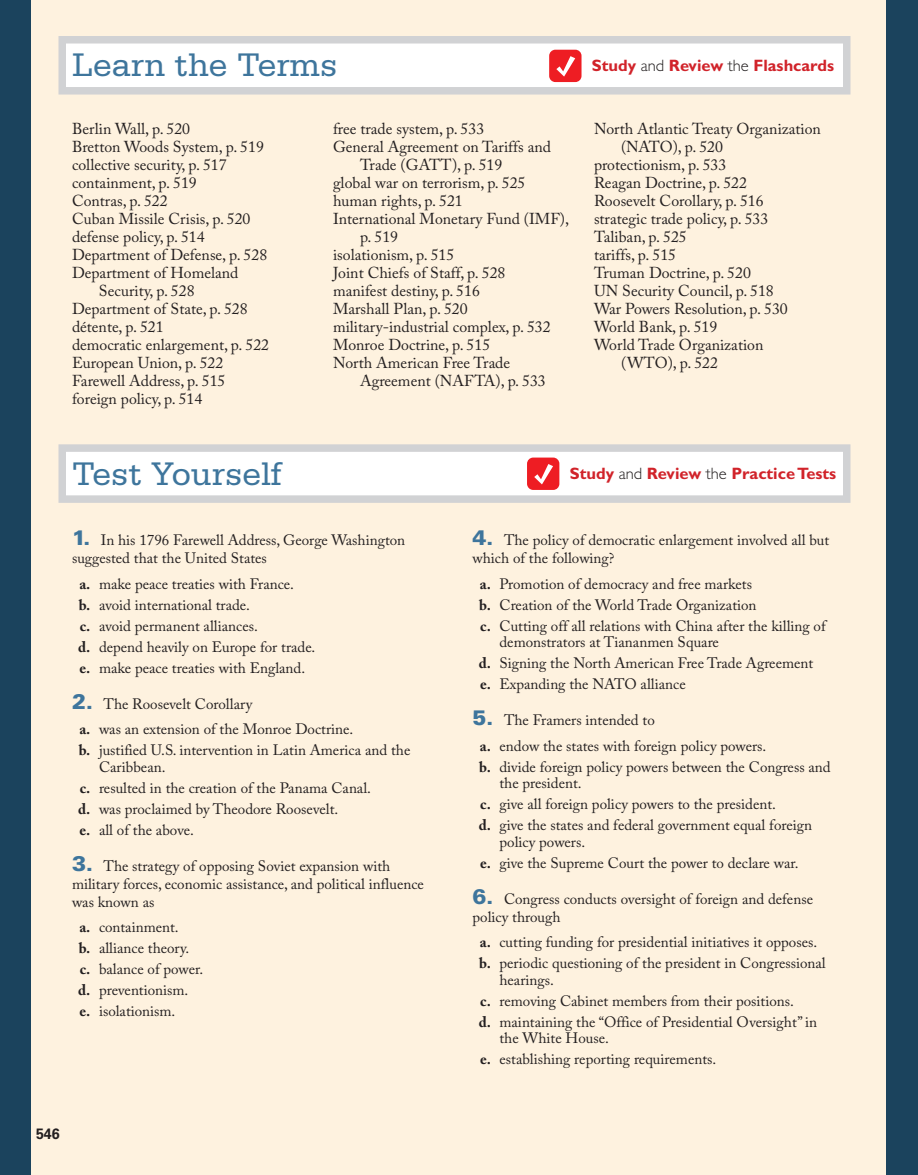
<style>
.page{position:relative;width:918px;height:1175px;background:#fff}
.page>*{position:absolute;margin:0;border:0;box-sizing:border-box;transform-origin:0 0}
.t1{font:34.5px "Serifa Std";letter-spacing:-.005em;color:#3e759c}
.t2{font:700 16.5px "Gill Sans Std";color:#d1232a}
.t3{font:15.75px "Adobe Caslon Pro";color:#231f20}
.t4{font:15px/21px "Adobe Caslon Pro";color:#231f20}
.t5{font:700 15px "Univers LT Std";color:#231f20;scale:.95 1}
.s1{font-weight:300;color:#231f20}
.s2{font-family:"Univers LT Std";font-weight:900;font-size:21px;color:#3e759c}
.s3{font-weight:700}
</style>
<div class="page">
<div style="left:0;top:0;width:918px;height:1174px;background:#fef2df"></div>
<div style="left:0;top:0;width:32px;height:1174px;background:#1b435d"></div>
<div style="left:886px;top:0;width:32px;height:1174px;background:#1b435d"></div>
<div style="left:58px;top:36px;width:792px;height:58px;background:#fff;border:8px solid #d1d2d4"></div>
<div style="left:58px;top:444px;width:792px;height:59px;background:#fff;border:8px solid #d1d2d4"></div>
<div style="left:549px;top:50px;width:33px;height:32px;background:#ee1d23;border-radius:6px"></div>
<svg style="left:556px;top:56px;width:19px;height:21px"></svg>
<div style="left:527px;top:457px;width:32px;height:33px;background:#ee1d23;border-radius:6px"></div>
<svg style="left:534px;top:464px;width:19px;height:20px"></svg>
<h1 class="t1" style="left:72px;top:46px;width:267px">Learn the Terms</h1>
<p class="t3" style="left:72px;top:119px;width:120px">Berlin Wall, p. 520</p>
<p class="t3" style="left:72px;top:137px;width:193px">Bretton Woods System, p. 519</p>
<p class="t3" style="left:72px;top:155px;width:156px">collective security, p. 517</p>
<p class="t3" style="left:72px;top:173px;width:126px">containment, p. 519</p>
<p class="t3" style="left:72px;top:191px;width:97px">Contras, p. 522</p>
<p class="t3" style="left:72px;top:209px;width:180px">Cuban Missile Crisis, p. 520</p>
<p class="t3" style="left:72px;top:227px;width:134px">defense policy, p. 514</p>
<p class="t3" style="left:72px;top:245px;width:197px">Department of Defense, p. 528</p>
<p class="t3" style="left:72px;top:263px;width:168px">Department of Homeland</p>
<p class="t3" style="left:99px;top:281px;width:97px">Security, p. 528</p>
<p class="t3" style="left:72px;top:299px;width:177px">Department of State, p. 528</p>
<p class="t3" style="left:72px;top:317px;width:93px">détente, p. 521</p>
<p class="t3" style="left:72px;top:335px;width:199px">democratic enlargement, p. 522</p>
<p class="t3" style="left:72px;top:353px;width:153px">European Union, p. 522</p>
<p class="t3" style="left:72px;top:371px;width:155px">Farewell Address, p. 515</p>
<p class="t3" style="left:72px;top:389px;width:132px">foreign policy, p. 514</p>
<p class="t3" style="left:333px;top:119px;width:153px">free trade system, p. 533</p>
<p class="t3" style="left:333px;top:137px;width:220px">General Agreement on Tariffs and</p>
<p class="t3" style="left:360px;top:155px;width:144px">Trade (GATT), p. 519</p>
<p class="t3" style="left:333px;top:173px;width:194px">global war on terrorism, p. 525</p>
<p class="t3" style="left:333px;top:191px;width:131px">human rights, p. 521</p>
<p class="t3" style="left:333px;top:209px;width:238px">International Monetary Fund (IMF),</p>
<p class="t3" style="left:360px;top:227px;width:40px">p. 519</p>
<p class="t3" style="left:333px;top:245px;width:123px">isolationism, p. 515</p>
<p class="t3" style="left:333px;top:263px;width:174px">Joint Chiefs of Staff, p. 528</p>
<p class="t3" style="left:333px;top:281px;width:148px">manifest destiny, p. 516</p>
<p class="t3" style="left:333px;top:299px;width:136px">Marshall Plan, p. 520</p>
<p class="t3" style="left:333px;top:317px;width:219px">military-industrial complex, p. 532</p>
<p class="t3" style="left:333px;top:335px;width:159px">Monroe Doctrine, p. 515</p>
<p class="t3" style="left:333px;top:353px;width:179px">North American Free Trade</p>
<p class="t3" style="left:360px;top:371px;width:187px">Agreement (NAFTA), p. 533</p>
<p class="t2" style="left:592px;top:56px;width:244px">Study <span class="s1">and</span> Review <span class="s1">the</span> Flashcards</p>
<p class="t3" style="left:594px;top:119px;width:228px">North Atlantic Treaty Organization</p>
<p class="t3" style="left:621px;top:137px;width:103px">(NATO), p. 520</p>
<p class="t3" style="left:594px;top:155px;width:134px">protectionism, p. 533</p>
<p class="t3" style="left:594px;top:173px;width:155px">Reagan Doctrine, p. 522</p>
<p class="t3" style="left:594px;top:191px;width:171px">Roosevelt Corollary, p. 516</p>
<p class="t3" style="left:594px;top:209px;width:176px">strategic trade policy, p. 533</p>
<p class="t3" style="left:594px;top:227px;width:94px">Taliban, p. 525</p>
<p class="t3" style="left:594px;top:245px;width:84px">tariffs, p. 515</p>
<p class="t3" style="left:594px;top:263px;width:158px">Truman Doctrine, p. 520</p>
<p class="t3" style="left:594px;top:281px;width:181px">UN Security Council, p. 518</p>
<p class="t3" style="left:594px;top:299px;width:195px">War Powers Resolution, p. 530</p>
<p class="t3" style="left:594px;top:317px;width:125px">World Bank, p. 519</p>
<p class="t3" style="left:594px;top:335px;width:171px">World Trade Organization</p>
<p class="t3" style="left:621px;top:353px;width:98px">(WTO), p. 522</p>
<h1 class="t1" style="left:72px;top:454px;width:212px">Test Yourself</h1>
<p class="t4" style="left:72px;top:531px;width:335px;line-height:18px"><span class="s2">1.</span> In his 1796 Farewell Address, George Washington suggested that the United States</p>
<p class="t4" style="left:78px;top:573px;width:239px"><span class="s3">a.</span> make peace treaties with France.<br><span class="s3">b.</span> avoid international trade.<br><span class="s3">c.</span> avoid permanent alliances.<br><span class="s3">d.</span> depend heavily on Europe for trade. <span class="s3">e.</span> make peace treaties with England.</p>
<p class="t4" style="left:79px;top:690px;width:275px;line-height:25.5px;text-indent:-7px"><span class="s2">2.</span> The Roosevelt Corollary<br><span class="s3">a.</span> was an extension of the Monroe Doctrine.</p>
<p class="t4" style="left:99px;top:741px;width:313px;line-height:16.5px;text-indent:-20px"><span class="s3">b.</span> justified U.S. intervention in Latin America and the<br>Caribbean.</p>
<p class="t4" style="left:78px;top:777px;width:294px"><span class="s3">c.</span> resulted in the creation of the Panama Canal. <span class="s3">d.</span> was proclaimed by Theodore Roosevelt.<br><span class="s3">e.</span> all of the above.</p>
<p class="t4" style="left:72px;top:856px;width:353px;line-height:18px"><span class="s2">3.</span> The strategy of opposing Soviet expansion with military forces, economic assistance, and political influence was known as</p>
<p class="t4" style="left:78px;top:916px;width:127px"><span class="s3">a.</span> containment.<br><span class="s3">b.</span> alliance theory.<br><span class="s3">c.</span> balance of power. <span class="s3">d.</span> preventionism.<br><span class="s3">e.</span> isolationism.</p>
<p class="t2" style="left:570px;top:464px;width:268px">Study <span class="s1">and</span> Review <span class="s1">the</span> Practice Tests</p>
<p class="t4" style="left:472px;top:531px;width:358px;line-height:18px"><span class="s2">4.</span> The policy of democratic enlargement involved all but which of the following?</p>
<p class="t4" style="left:479px;top:573px;width:348px"><span class="s3">a.</span> Promotion of democracy and free markets<br><span class="s3">b.</span> Creation of the World Trade Organization<br><span class="s3">c.</span> Cutting off all relations with China after the killing of</p>
<p class="t4" style="left:479px;top:631px;width:336px;text-indent:21px">demonstrators at Tiananmen Square<br><span class="s3">d.</span> Signing the North American Free Trade Agreement <span class="s3">e.</span> Expanding the NATO alliance</p>
<p class="t4" style="left:480px;top:707px;width:288px;line-height:25.5px;text-indent:-7px"><span class="s2">5.</span> The Framers intended to<br><span class="s3">a.</span> endow the states with foreign policy powers.</p>
<p class="t4" style="left:500px;top:758px;width:333px;line-height:16.5px;text-indent:-20px"><span class="s3">b.</span> divide foreign policy powers between the Congress and the president.</p>
<p class="t4" style="left:479px;top:793px;width:335px"><span class="s3">c.</span> give all foreign policy powers to the president.<br><span class="s3">d.</span> give the states and federal government equal foreign</p>
<p class="t4" style="left:480px;top:831px;width:320px;text-indent:19px">policy powers.<br><span class="s3">e.</span> give the Supreme Court the power to declare war.</p>
<p class="t4" style="left:472px;top:889px;width:342px;line-height:18px"><span class="s2">6.</span> Congress conducts oversight of foreign and defense policy through</p>
<p class="t4" style="left:479px;top:931px;width:348px"><span class="s3">a.</span> cutting funding for presidential initiatives it opposes. <span class="s3">b.</span> periodic questioning of the president in Congressional</p>
<p class="t4" style="left:479px;top:969px;width:340px;text-indent:21px">hearings.<br><span class="s3">c.</span> removing Cabinet members from their positions.<br><span class="s3">d.</span> maintaining the “Office of Presidential Oversight” in</p>
<p class="t4" style="left:480px;top:1027px;width:238px;text-indent:19px">the White House.<br><span class="s3">e.</span> establishing reporting requirements.</p>
<p class="t5" style="left:36px;top:1124px;width:27px">546</p>
</div>
